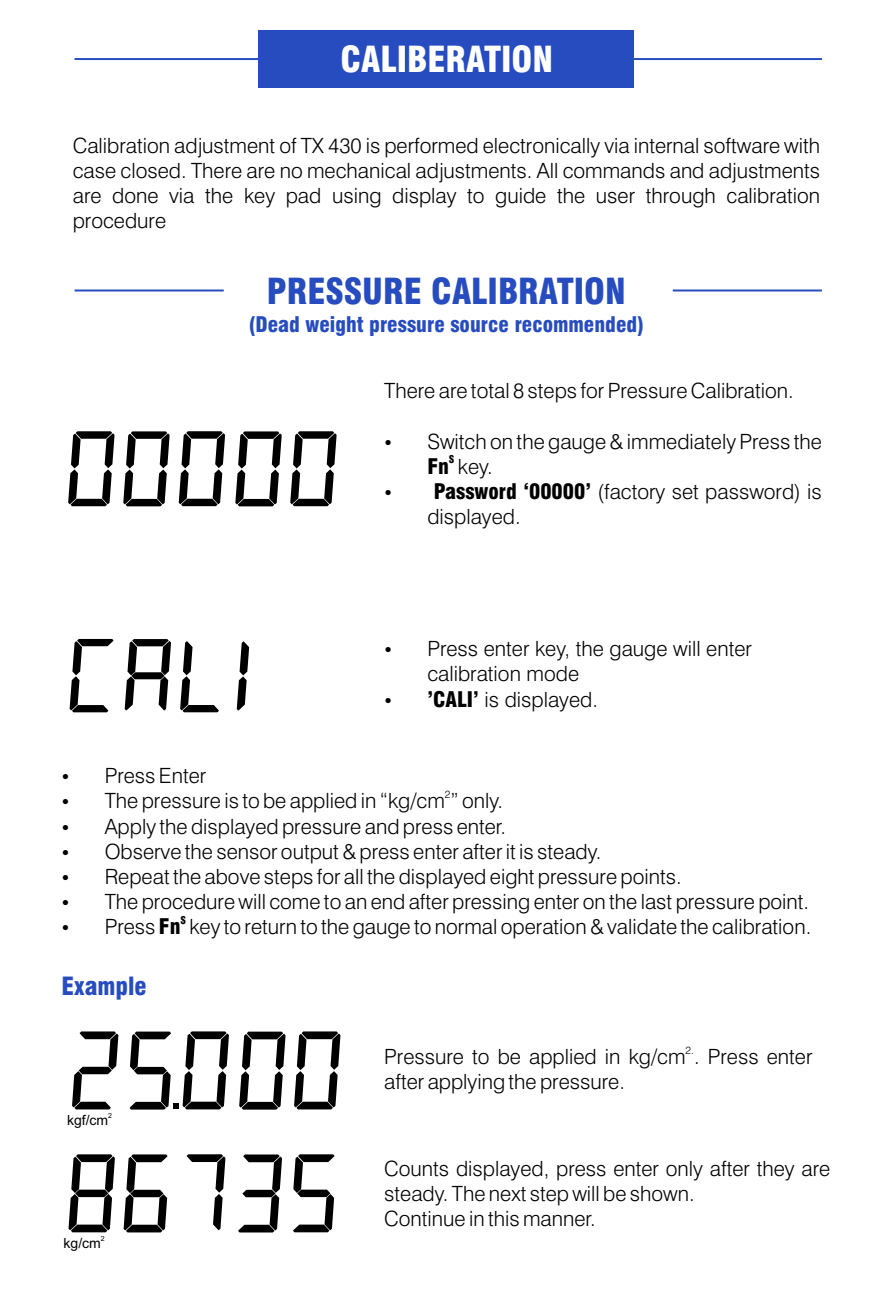
<style>
.page{position:relative;width:893px;height:1290px;background:#fff}
.page>*{position:absolute;margin:0;border:0;box-sizing:border-box;transform-origin:0 0}
.t1{font:900 condensed 35px "Swiss 721 BT";color:#274cbf}
.t2{font:900 condensed 35px "Swiss 721 BT";color:#fff}
.t3{font:900 condensed 24.5px "Swiss 721 BT";color:#274cbf}
.t4{font:300 21px/25.2px "Swiss 721 BT";color:#000}
.t5{font:900 condensed 21px "Swiss 721 BT";color:#274cbf}
.t6{font:14px "Arial";color:#000}
.t7{font:300 10.5px "Swiss 721 BT";color:#000}
.t8{font:900 condensed 10.5px "Swiss 721 BT";color:#000}
.t9{font:7px "Arial";color:#000}
.s1{font-weight:900;font-stretch:condensed}
</style>
<div class="page">
<hr style="left:75px;top:58px;width:747px;height:2px;background:#274cbf">
<div style="left:259px;top:30px;width:375px;height:58px;background:#274cbf"></div>
<hr style="left:75px;top:289px;width:149px;height:2px;background:#274cbf">
<hr style="left:673px;top:289px;width:149px;height:2px;background:#274cbf">
<svg style="left:235px;top:431px;width:47px;height:75px"></svg>
<svg style="left:290px;top:431px;width:47px;height:75px"></svg>
<svg style="left:68px;top:431px;width:47px;height:75px"></svg>
<svg style="left:123px;top:431px;width:47px;height:75px"></svg>
<svg style="left:179px;top:431px;width:46px;height:75px"></svg>
<svg style="left:237px;top:641px;width:12px;height:69px"></svg>
<svg style="left:70px;top:639px;width:43px;height:73px"></svg>
<svg style="left:125px;top:639px;width:46px;height:71px"></svg>
<svg style="left:180px;top:641px;width:39px;height:71px"></svg>
<svg style="left:239px;top:1031px;width:47px;height:78px"></svg>
<svg style="left:294px;top:1031px;width:46px;height:78px"></svg>
<svg style="left:72px;top:1031px;width:46px;height:78px"></svg>
<svg style="left:130px;top:1031px;width:99px;height:78px"></svg>
<svg style="left:238px;top:1154px;width:44px;height:78px"></svg>
<svg style="left:293px;top:1154px;width:41px;height:78px"></svg>
<svg style="left:69px;top:1154px;width:46px;height:78px"></svg>
<svg style="left:124px;top:1154px;width:43px;height:78px"></svg>
<svg style="left:187px;top:1154px;width:38px;height:76px"></svg>
<h1 class="t2" style="left:340px;top:46px;width:214px">CALIBERATION</h1>
<p class="t4" style="left:73px;top:135px;width:749px;text-align:justify">Calibration adjustment of TX 430 is performed electronically via internal software with case closed. There are no mechanical adjustments. All commands and adjustments are done via the key pad using display to guide the user through calibration procedure</p>
<h1 class="t1" style="left:267px;top:277px;width:360px">PRESSURE CALIBRATION</h1>
<p class="t5" style="left:248px;top:316px;width:397px">(Dead weight pressure source recommended)</p>
<p class="t4" style="left:384px;top:380px;width:411px">There are total 8 steps for Pressure Calibration.</p>
<p class="t4" style="left:427px;top:431px;width:396px">Switch on the gauge &amp; immediately Press the</p>
<p class="t8" style="left:449px;top:455px;width:7px">S</p>
<p class="t4" style="left:427px;top:456px;width:67px"><span class="s1">Fn</span> key.</p>
<p class="t4" style="left:434px;top:481px;width:390px"><span class="s1">Password ‘00000’</span> (factory set password) is</p>
<p class="t4" style="left:427px;top:506px;width:95px">displayed.</p>
<p class="t4" style="left:105px;top:765px;width:103px">Press Enter</p>
<p class="t4" style="left:427px;top:638px;width:326px">Press enter key, the gauge will enter calibration mode<br><span class="s1">’CALI’</span> is displayed.</p>
<p class="t7" style="left:445px;top:790px;width:7px">2</p>
<p class="t4" style="left:105px;top:790px;width:706px">The pressure is to be applied in “kg/cm ” only.<br>Apply the displayed pressure and press enter.<br>Observe the sensor output &amp; press enter after it is steady.<br>Repeat the above steps for all the displayed eight pressure points.<br>The procedure will come to an end after pressing enter on the last pressure point.</p>
<p class="t8" style="left:181px;top:916px;width:7px">S</p>
<p class="t4" style="left:105px;top:916px;width:708px">Press <span class="s1">Fn</span> key to return to the gauge to normal operation &amp; validate the calibration.</p>
<p class="t3" style="left:62px;top:976px;width:87px">Example</p>
<p class="t9" style="left:108px;top:1113px;width:5px">2</p>
<p class="t6" style="left:67px;top:1115px;width:43px">kgf/cm</p>
<p class="t9" style="left:101px;top:1236px;width:5px">2</p>
<p class="t6" style="left:64px;top:1238px;width:39px">kg/cm</p>
<p class="t7" style="left:686px;top:1046px;width:10px">2.</p>
<p class="t4" style="left:384px;top:1046px;width:430px">Pressure to be applied in kg/cm . Press enter after applying the pressure.</p>
<p class="t4" style="left:384px;top:1157px;width:448px">Counts displayed, press enter only after they are steady. The next step will be shown.<br>Continue in this manner.</p>
</div>
